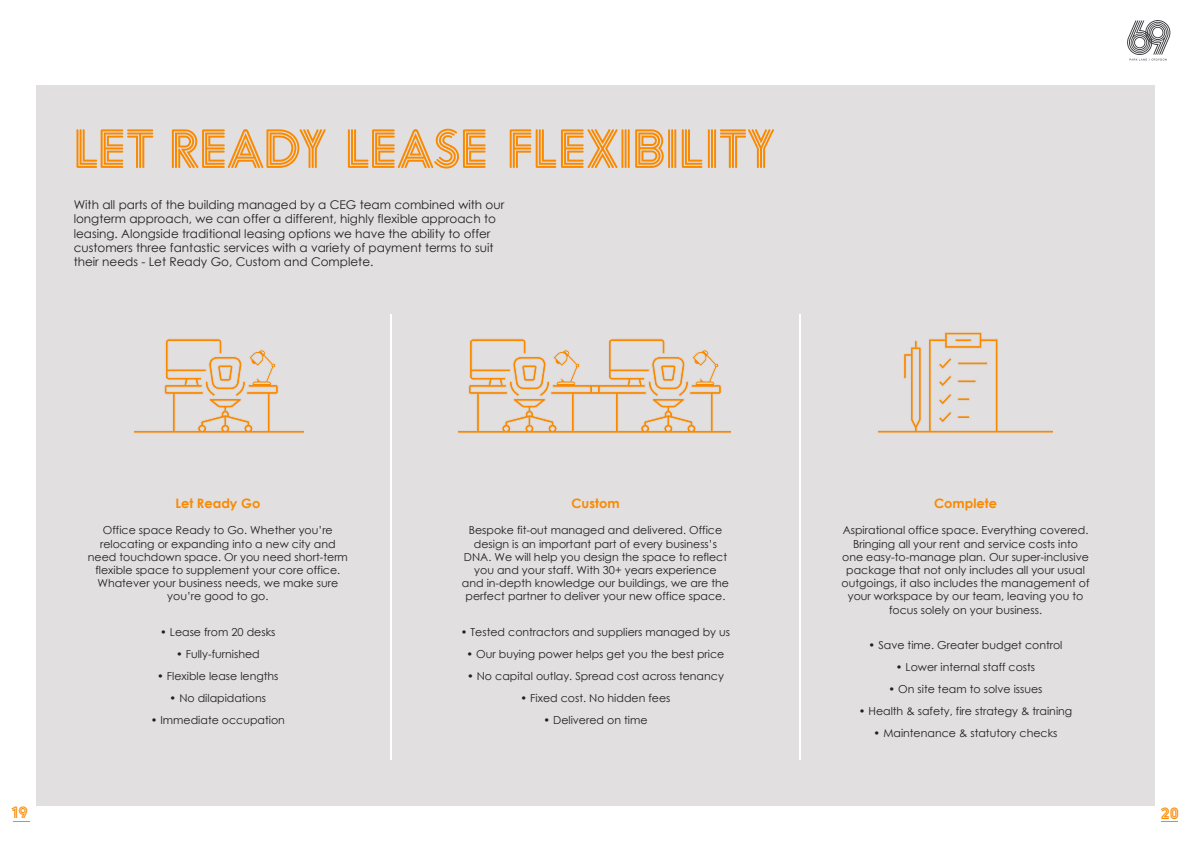
<style>
.page{position:relative;width:1191px;height:842px;background:#fff}
.page>*{position:absolute;margin:0;border:0;box-sizing:border-box;transform-origin:0 0}
.t1{font:55px "Studio Neon";color:#fa8900}
.t2{font:16.4px "Havelock Complete Inline";color:#fa8900}
.t3{font:700 13px "Century Gothic";color:#fa8900}
.t4{font:12px/14.4px "Century Gothic";color:#231f20}
.t5{font:11px/13.2px "Century Gothic";color:#231f20;text-align:center}
</style>
<div class="page">
<div style="left:36px;top:86px;width:1119px;height:720px;background:#e1dfdf"></div>
<svg style="left:1127px;top:20px;width:43px;height:41px"></svg>
<svg style="left:13px;top:821px;width:17px;height:1px"></svg>
<svg style="left:1161px;top:821px;width:16px;height:1px"></svg>
<svg style="left:134px;top:338px;width:169px;height:96px"></svg>
<svg style="left:459px;top:338px;width:271px;height:96px"></svg>
<hr style="left:391px;top:314px;width:1px;height:446px;background:#fff">
<hr style="left:799px;top:314px;width:1px;height:446px;background:#fff">
<svg style="left:878px;top:332px;width:174px;height:101px"></svg>
<h1 class="t1" style="left:74px;top:122px;width:702px">LET READY LEASE FLEXIBILITY</h1>
<p class="t4" style="left:74px;top:197px;width:432px">With all parts of the building managed by a CEG team combined with our longterm approach, we can offer a different, highly flexible approach to leasing. Alongside traditional leasing options we have the ability to offer customers three fantastic services with a variety of payment terms to suit their needs - Let Ready Go, Custom and Complete.</p>
<p class="t3" style="left:175px;top:495px;width:87px">Let Ready Go</p>
<p class="t5" style="left:88px;top:524px;width:262px">Office space Ready to Go. Whether you’re relocating or expanding into a new city and need touchdown space. Or you need short-term flexible space to supplement your core office.<br>Whatever your business needs, we make sure you’re good to go.</p>
<p class="t5" style="left:160px;top:625px;width:117px">• Lease from 20 desks</p>
<p class="t5" style="left:176px;top:647px;width:85px">• Fully-furnished</p>
<p class="t5" style="left:157px;top:669px;width:123px">• Flexible lease lengths</p>
<p class="t5" style="left:170px;top:691px;width:98px">• No dilapidations</p>
<p class="t5" style="left:151px;top:713px;width:136px">• Immediate occupation</p>
<p class="t3" style="left:571px;top:495px;width:50px">Custom</p>
<p class="t5" style="left:462px;top:524px;width:269px">Bespoke fit-out managed and delivered. Office design is an important part of every business’s DNA. We will help you design the space to reflect you and your staff. With 30+ years experience<br>and in-depth knowledge our buildings, we are the perfect partner to deliver your new office space.</p>
<p class="t5" style="left:461px;top:625px;width:271px">• Tested contractors and suppliers managed by us</p>
<p class="t5" style="left:466px;top:647px;width:259px">• Our buying power helps get you the best price</p>
<p class="t5" style="left:467px;top:669px;width:258px">• No capital outlay. Spread cost across tenancy</p>
<p class="t5" style="left:520px;top:691px;width:151px">• Fixed cost. No hidden fees</p>
<p class="t5" style="left:543px;top:713px;width:106px">• Delivered on time</p>
<p class="t3" style="left:934px;top:495px;width:64px">Complete</p>
<p class="t5" style="left:841px;top:524px;width:249px">Aspirational office space. Everything covered.<br>Bringing all your rent and service costs into one easy-to-manage plan. Our super-inclusive package that not only includes all your usual outgoings, it also includes the management of your workspace by our team, leaving you to focus solely on your business.</p>
<p class="t5" style="left:868px;top:638px;width:195px">• Save time. Greater budget control</p>
<p class="t5" style="left:896px;top:660px;width:141px">• Lower internal staff costs</p>
<p class="t5" style="left:888px;top:682px;width:155px">• On site team to solve issues</p>
<p class="t5" style="left:859px;top:704px;width:215px">• Health &amp; safety, fire strategy &amp; training</p>
<p class="t5" style="left:873px;top:726px;width:185px">• Maintenance &amp; statutory checks</p>
<h2 class="t2" style="left:10px;top:799px;width:21px">19</h2>
<h2 class="t2" style="left:1158px;top:799px;width:23px">20</h2>
</div>
